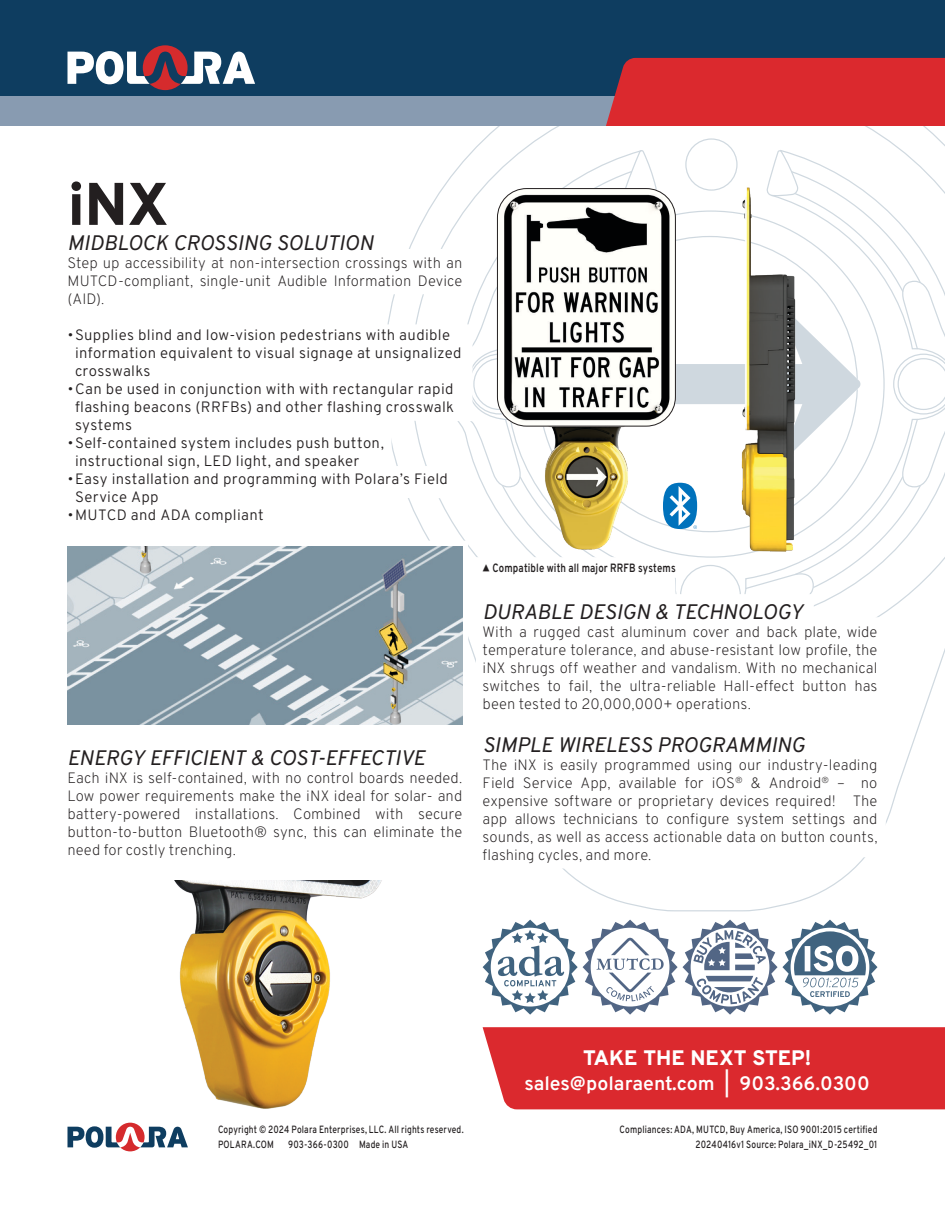
<style>
.page{position:relative;width:945px;height:1215px;background:#fff}
.page>*{position:absolute;margin:0;border:0;box-sizing:border-box;transform-origin:0 0}
.t1{font:800 60px "Overpass";color:#231f20}
.t2{font:italic 21px "Overpass";letter-spacing:-.005em;color:#231f20}
.t3{font:800 21px "Overpass";letter-spacing:.005em;color:#fff}
.t4{font:600 19.5px "Overpass";color:#fff}
.Body_Text{font:200 15px/18px "Overpass";letter-spacing:.005em;color:#231f20;text-align:justify}
.t5{font:300 15px/18px "Overpass";letter-spacing:.025em;color:#231f20}
.t6{font:600 12px "Overpass";letter-spacing:.015em;color:#231f20;scale:.8 1}
.t7{font:500 10.5px "Overpass";letter-spacing:.02em;color:#231f20;scale:.8 1}
.s1{font-weight:500;font-style:italic}
</style>
<div class="page">
<div style="left:483px;top:1027px;width:462px;height:82px;background:#db292e"></div>
<div style="left:0;top:0;width:945px;height:97px;background:#0e3d60"></div>
<div style="left:0;top:97px;width:945px;height:29px;background:#889bb1"></div>
<svg style="left:528px;top:58px;width:417px;height:68px"></svg>
<svg style="left:68px;top:45px;width:187px;height:45px"></svg>
<svg style="left:68px;top:1123px;width:120px;height:28px"></svg>
<svg style="left:483px;top:920px;width:394px;height:95px"></svg>
<img style="left:68px;top:547px;width:394px;height:178px">
<svg style="left:454px;top:150px;width:491px;height:490px"></svg>
<img style="left:174px;top:881px;width:208px;height:228px">
<h1 class="t1" style="left:68px;top:156px;width:103px">iNX</h1>
<h3 class="t2" style="left:68px;top:226px;width:307px">MIDBLOCK CROSSING SOLUTION</h3>
<p class="Body_Text" style="left:68px;top:253px;width:396px">Step up accessibility at non-intersection crossings with an MUTCD-compliant, single-unit Audible Information Device (AID).</p>
<p class="t5" style="left:75px;top:325px;width:388px;text-indent:-8px">•Supplies blind and low-vision pedestrians with audible information equivalent to visual signage at unsignalized crosswalks</p>
<p class="t5" style="left:75px;top:379px;width:381px;text-align:justify;text-indent:-8px">•Can be used in conjunction with with rectangular rapid flashing beacons (RRFBs) and other flashing crosswalk systems</p>
<p class="t5" style="left:75px;top:433px;width:310px;text-indent:-8px">•Self-contained system includes push button, instructional sign, LED light, and speaker</p>
<p class="t5" style="left:75px;top:469px;width:374px;text-indent:-8px">•Easy installation and programming with Polara’s Field<br>Service App</p>
<p class="t5" style="left:68px;top:505px;width:198px">•MUTCD and ADA compliant</p>
<h3 class="t2" style="left:68px;top:741px;width:359px">ENERGY EFFICIENT &amp; COST-EFFECTIVE</h3>
<p class="Body_Text" style="left:68px;top:768px;width:396px">Each iNX is self-contained, with no control boards needed.<br>Low power requirements make the iNX ideal for solar- and battery-powered installations. Combined with secure button-to-button Bluetooth® sync, this can eliminate the need for costly trenching.</p>
<p class="t6" style="left:483px;top:558px;width:243px"><span class="s1">▲</span> Compatible with all major RRFB systems</p>
<h3 class="t2" style="left:483px;top:595px;width:322px">DURABLE DESIGN &amp; TECHNOLOGY</h3>
<p class="Body_Text" style="left:483px;top:622px;width:396px">With a rugged cast aluminum cover and back plate, wide temperature tolerance, and abuse-resistant low profile, the iNX shrugs off weather and vandalism. With no mechanical switches to fail, the ultra-reliable Hall-effect button has been tested to 20,000,000+ operations.</p>
<h3 class="t2" style="left:483px;top:728px;width:324px">SIMPLE WIRELESS PROGRAMMING</h3>
<p class="Body_Text" style="left:483px;top:756px;width:396px">The iNX is easily programmed using our industry-leading Field Service App, available for iOS<sup>®</sup> &amp; Android<sup>®</sup> – no expensive software or proprietary devices required! The app allows technicians to configure system settings and sounds, as well as access actionable data on button counts, flashing cycles, and more.</p>
<p class="t3" style="left:583px;top:1041px;width:230px">TAKE THE NEXT STEP!</p>
<p class="t4" style="left:525px;top:1068px;width:347px">sales@polaraent.com | 903.366.0300</p>
<p class="t7" style="left:218px;top:1121px;width:309px">Copyright © 2024 Polara Enterprises, LLC. All rights reserved.</p>
<p class="t7" style="left:620px;top:1121px;width:324px">Compliances: ADA, MUTCD, Buy America, ISO 9001:2015 certified</p>
<p class="t7" style="left:696px;top:1135px;width:229px">20240416v1 Source: Polara_iNX_D-25492_01</p>
<p class="t7" style="left:218px;top:1135px;width:72px">POLARA.COM</p>
<p class="t7" style="left:288px;top:1135px;width:152px">903-366-0300 Made in USA</p>
</div>
